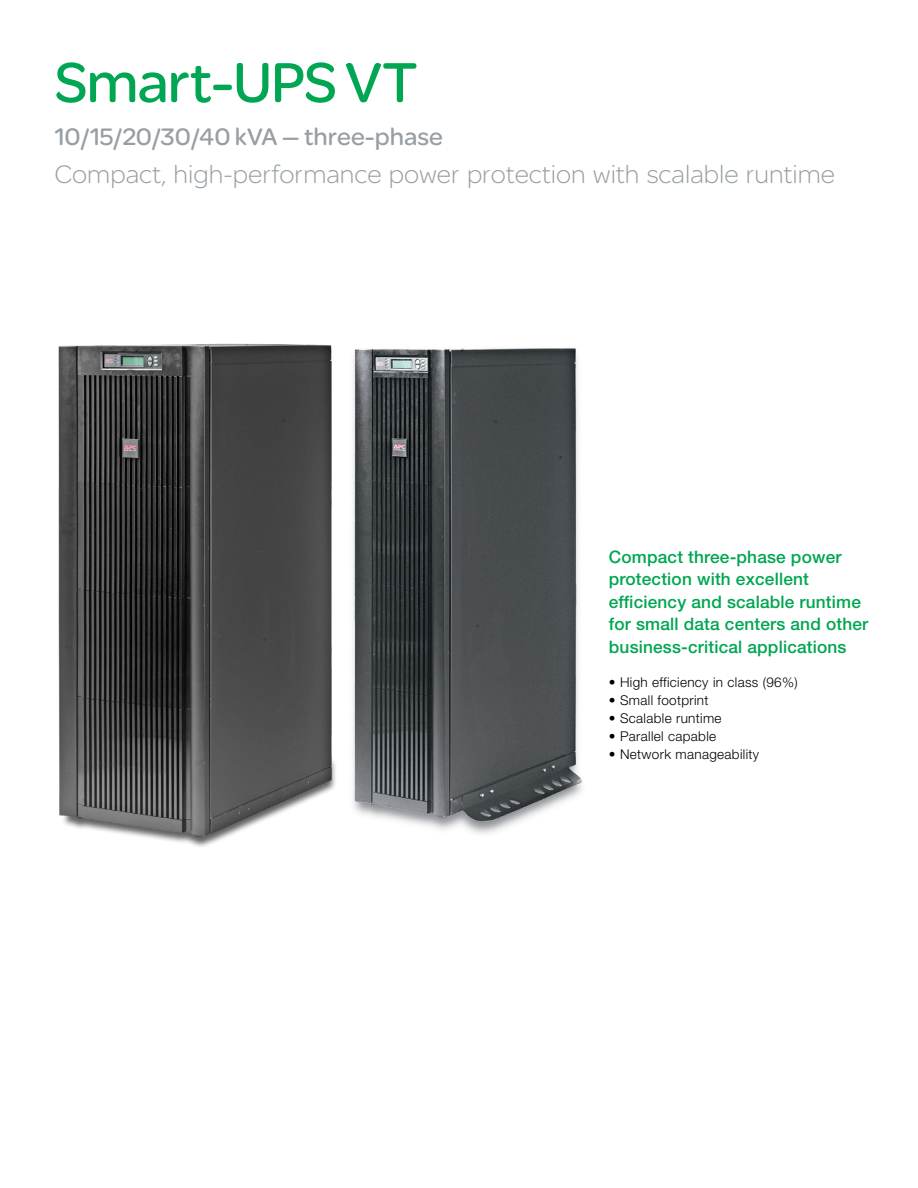
<style>
.page{position:relative;width:918px;height:1188px;background:#fff}
.page>*{position:absolute;margin:0;border:0;box-sizing:border-box;transform-origin:0 0}
.t1{font:60px "SE Optimist";letter-spacing:-.02em;color:#00a651}
.t2{font:300 27px "SE Optimist";color:#979fa4}
.t3{font:25.5px "SE Optimist";color:#979fa4}
.t4{font:500 17.25px/22.5px "Helvetica Neue LT Std";letter-spacing:.01em;color:#00a651}
.t5{font:300 13.5px "Helvetica Neue LT Std";letter-spacing:.025em;color:#000}
</style>
<div class="page">
<img style="left:365px;top:348px;width:217px;height:486px">
<img style="left:58px;top:343px;width:307px;height:504px">
<h1 class="t1" style="left:54px;top:40px;width:365px">Smart-UPS VT</h1>
<h3 class="t3" style="left:54px;top:119px;width:390px">10/15/20/30/40 kVA — three-phase</h3>
<h2 class="t2" style="left:54px;top:156px;width:782px">Compact, high-performance power protection with scalable runtime</h2>
<p class="t4" style="left:609px;top:545px;width:261px">Compact three-phase power protection with excellent efficiency and scalable runtime for small data centers and other business-critical applications</p>
<p class="t5" style="left:609px;top:674px;width:190px">• High efficiency in class (96%)</p>
<p class="t5" style="left:609px;top:692px;width:101px">• Small footprint</p>
<p class="t5" style="left:609px;top:710px;width:114px">• Scalable runtime</p>
<p class="t5" style="left:609px;top:728px;width:109px">• Parallel capable</p>
<p class="t5" style="left:609px;top:746px;width:152px">• Network manageability</p>
</div>
